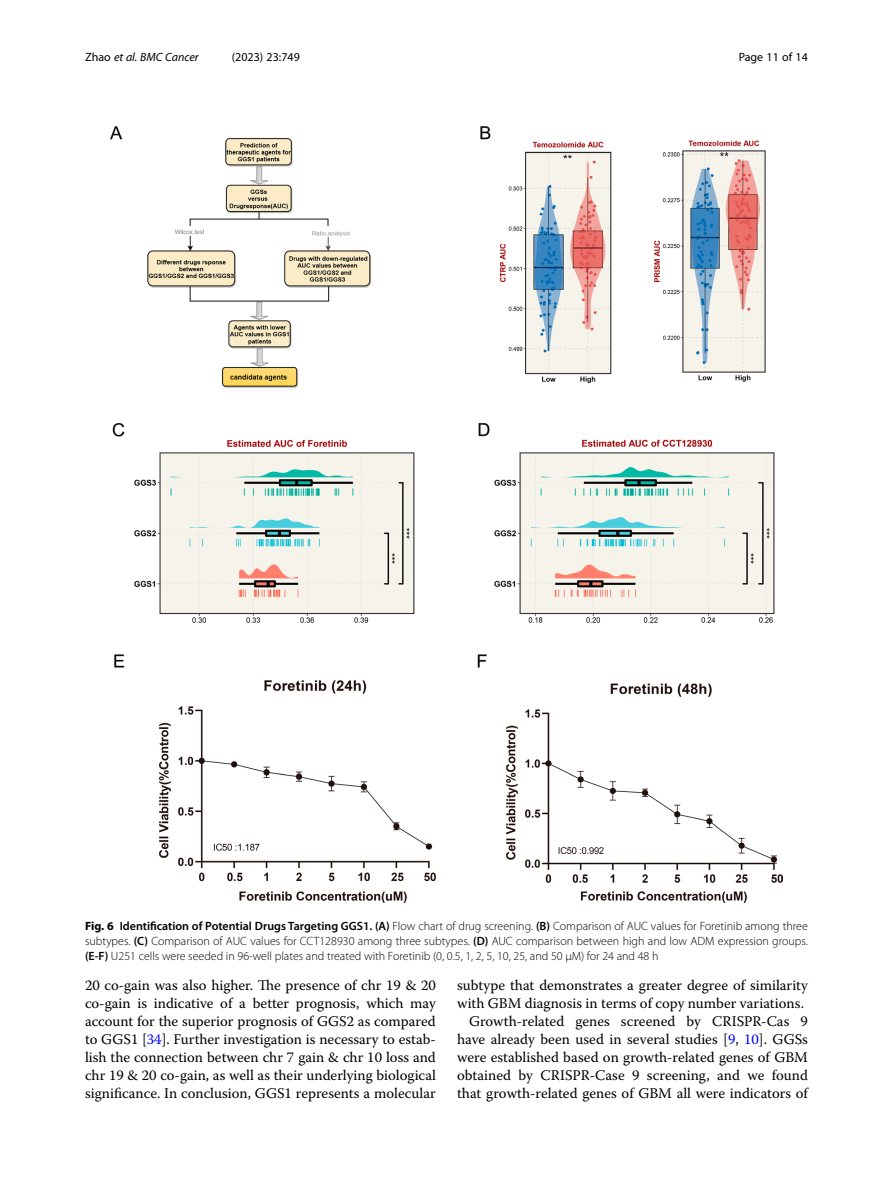
<style>
.page{position:relative;width:893px;height:1191px;background:#fff}
.page>*{position:absolute;margin:0;border:0;box-sizing:border-box;transform-origin:0 0}
.Body_Text_Indent{font:14.7px/18px "Warnock Pro";color:#000;text-align:justify}
.Figure_Caption{font:300 12px/15px "Myriad Pro";color:#000;text-align:justify}
.t1{font:12px "Myriad Pro";color:#000}
.t2{font:italic 12px "Myriad Pro";color:#000}
.s1{font-style:normal}
.s2{font-weight:700}
.s3{font-weight:600}
.s4{color:#00f}
</style>
<div class="page">
<img style="left:111px;top:126px;width:671px;height:776px">
<p class="t2" style="left:85px;top:50px;width:115px"><span class="s1">Zhao</span> et al. BMC Cancer</p>
<p class="t1" style="left:232px;top:50px;width:70px">(2023) 23:749</p>
<p class="t1" style="left:739px;top:50px;width:71px">Page 11 of 14</p>
<p class="Figure_Caption" style="left:85px;top:918px;width:724px"><span class="s2">Fig. 6</span> <span class="s3">Identification of Potential Drugs Targeting GGS1. (A)</span> Flow chart of drug screening. <span class="s3">(B)</span> Comparison of AUC values for Foretinib among three subtypes. <span class="s3">(C)</span> Comparison of AUC values for CCT128930 among three subtypes. <span class="s3">(D)</span> AUC comparison between high and low ADM expression groups. <span class="s3">(E-F)</span> U251 cells were seeded in 96-well plates and treated with Foretinib (0, 0.5, 1, 2, 5, 10, 25, and 50 µM) for 24 and 48 h</p>
<p class="Body_Text_Indent" style="left:85px;top:976px;width:352px">20 co-gain was also higher. The presence of chr 19 &amp; 20 co-gain is indicative of a better prognosis, which may account for the superior prognosis of GGS2 as compared to GGS1 [<span class="s4">34</span>]. Further investigation is necessary to estab&shy;lish the connection between chr 7 gain &amp; chr 10 loss and chr 19 &amp; 20 co-gain, as well as their underlying biological significance. In conclusion, GGS1 represents a molecular</p>
<p class="Body_Text_Indent" style="left:457px;top:976px;width:352px">subtype that demonstrates a greater degree of similarity with GBM diagnosis in terms of copy number variations.</p>
<p class="Body_Text_Indent" style="left:457px;top:1012px;width:352px;text-indent:12px">Growth-related genes screened by CRISPR-Cas 9 have already been used in several studies [<span class="s4">9</span>, <span class="s4">10</span>]. GGSs were established based on growth-related genes of GBM obtained by CRISPR-Case 9 screening, and we found that growth-related genes of GBM all were indicators of</p>
</div>
